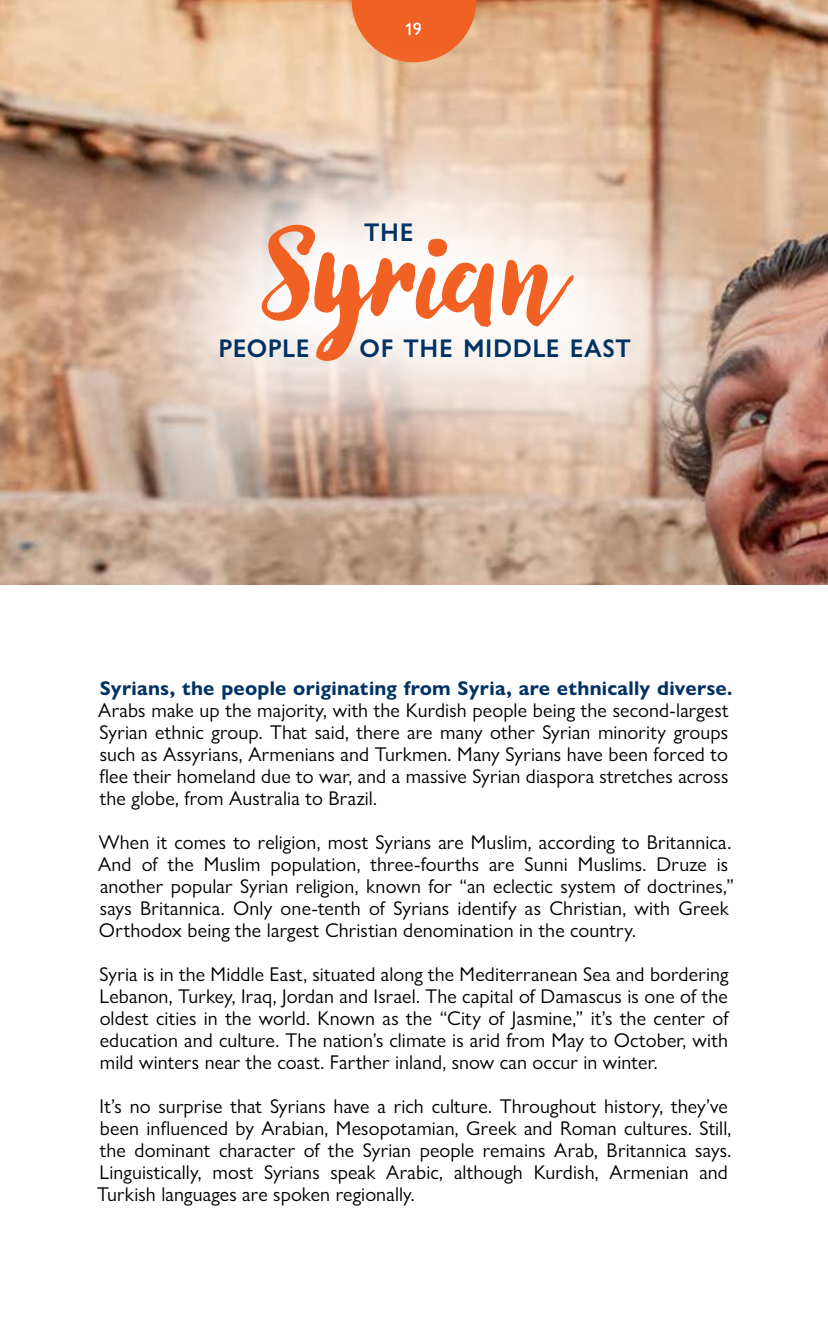
<style>
.page{position:relative;width:828px;height:1332px;background:#fff}
.page>*{position:absolute;margin:0;border:0;box-sizing:border-box;transform-origin:0 0}
.t1{font:120px "Lullabies";color:#f16124}
.t2{font:500 36px "Gill Sans Nova";color:#003263}
.t3{font:20px/22px "Gill Sans Nova";letter-spacing:.005em;color:#000;text-align:justify}
.t4{font:700 20px "Gill Sans Nova";letter-spacing:.01em;color:#003263}
.t5{font:500 18px "Gill Sans Nova";color:#fff}
.s1{font-size:144px}
</style>
<div class="page">
<img style="left:0;top:0;width:828px;height:585px">
<div style="left:352px;top:0;width:124px;height:36px;background:#f16124"></div>
<img style="left:35px;top:36px;width:778px;height:511px">
<p class="t5" style="left:404px;top:18px;width:19px">19</p>
<h2 class="t2" style="left:364px;top:207px;width:51px">the</h2>
<h1 class="t1" style="left:264px;top:198px;width:302px">S<span class="s1">y</span>rian</h1>
<h2 class="t2" style="left:218px;top:323px;width:93px">people</h2>
<h2 class="t2" style="left:359px;top:323px;width:273px">of the middle east</h2>
<p class="t4" style="left:100px;top:675px;width:634px">Syrians, the people originating from Syria, are ethnically diverse.</p>
<p class="t3" style="left:98px;top:699px;width:632px">Arabs make up the majority, with the Kurdish people being the second-largest Syrian ethnic group. That said, there are many other Syrian minority groups such as Assyrians, Armenians and Turkmen. Many Syrians have been forced to flee their homeland due to war, and a massive Syrian diaspora stretches across the globe, from Australia to Brazil.</p>
<p class="t3" style="left:98px;top:831px;width:637px;text-align:left">When it comes to religion, most Syrians are Muslim, according to Britannica.<br>And of the Muslim population, three-fourths are Sunni Muslims. Druze is another popular Syrian religion, known for “an eclectic system of doctrines,” says Britannica. Only one-tenth of Syrians identify as Christian, with Greek Orthodox being the largest Christian denomination in the country.</p>
<p class="t3" style="left:100px;top:963px;width:631px">Syria is in the Middle East, situated along the Mediterranean Sea and bordering Lebanon, Turkey, Iraq, Jordan and Israel. The capital of Damascus is one of the oldest cities in the world. Known as the “City of Jasmine,” it’s the center of education and culture. The nation’s climate is arid from May to October, with mild winters near the coast. Farther inland, snow can occur in winter.</p>
<p class="t3" style="left:97px;top:1095px;width:636px;text-align:left">It’s no surprise that Syrians have a rich culture. Throughout history, they’ve been influenced by Arabian, Mesopotamian, Greek and Roman cultures. Still, the dominant character of the Syrian people remains Arab, Britannica says.<br>Linguistically, most Syrians speak Arabic, although Kurdish, Armenian and Turkish languages are spoken regionally.</p>
</div>
